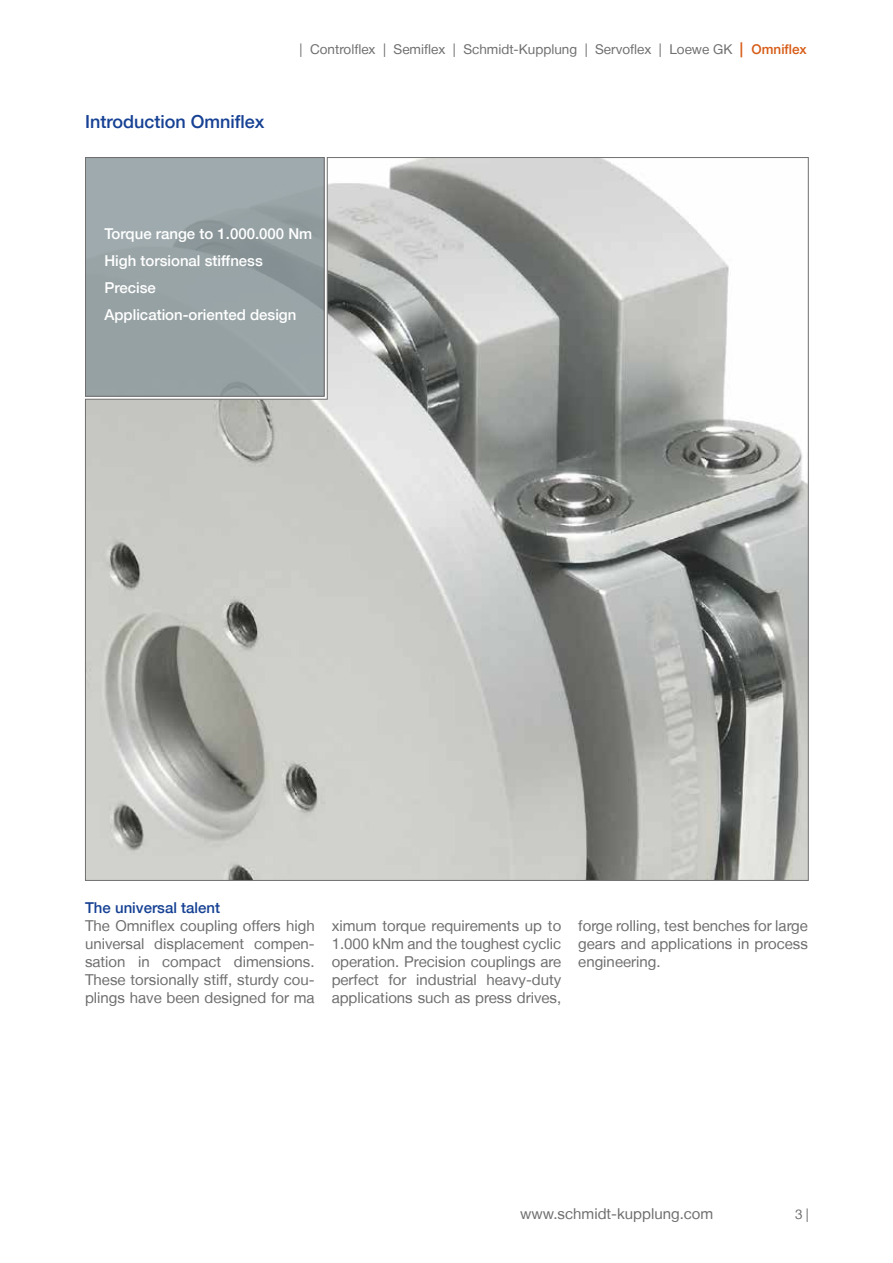
<style>
.page{position:relative;width:893px;height:1263px;background:#fff}
.page>*{position:absolute;margin:0;border:0;box-sizing:border-box;transform-origin:0 0}
.t1{font:500 18px "Helvetica Neue LT";color:#164194}
.t2{font:15px/18px "Helvetica Neue LT";color:#706f6f;text-align:justify}
.t3{font:500 15px/27px "Helvetica Neue LT";color:#fff}
.t4{font:500 15px "Helvetica Neue LT";color:#164194}
.t5{font:13.5px "Helvetica Neue LT";color:#706f6f}
.s1{font-weight:500;font-size:15px;color:#d75b15}
.s2{font-weight:500;color:#d75b15}
</style>
<div class="page">
<svg style="left:85px;top:157px;width:724px;height:724px;background:#b6b8b4"></svg>
<svg style="left:85px;top:157px;width:239px;height:239px;background:#97a2a5"></svg>
<p class="t1" style="left:85px;top:111px;width:181px">Introduction Omniflex</p>
<p class="t5" style="left:300px;top:41px;width:509px">| Controlflex | Semiflex | Schmidt-Kupplung | Servoflex | Loewe GK <span class="s1">|</span> <span class="s2">Omniflex</span></p>
<p class="t3" style="left:104px;top:220px;width:209px">Torque range to 1.000.000 Nm<br>High torsional stiffness<br>Precise<br>Application-oriented design</p>
<p class="t4" style="left:85px;top:899px;width:137px">The universal talent</p>
<p class="t2" style="left:85px;top:917px;width:231px">The Omniflex coupling offers high universal displacement compen&shy;sation in compact dimensions.<br>These torsionally stiff, sturdy cou&shy;plings have been designed for ma</p>
<p class="t2" style="left:332px;top:917px;width:231px">ximum torque requirements up to 1.000 kNm and the toughest cyclic operation. Precision couplings are perfect for industrial heavy-duty applications such as press drives,</p>
<p class="t2" style="left:578px;top:917px;width:231px">forge rolling, test benches for large gears and applications in process engineering.</p>
<p class="t2" style="left:520px;top:1205px;width:195px">www.schmidt-kupplung.com</p>
<p class="t5" style="left:795px;top:1206px;width:15px">3 |</p>
</div>
